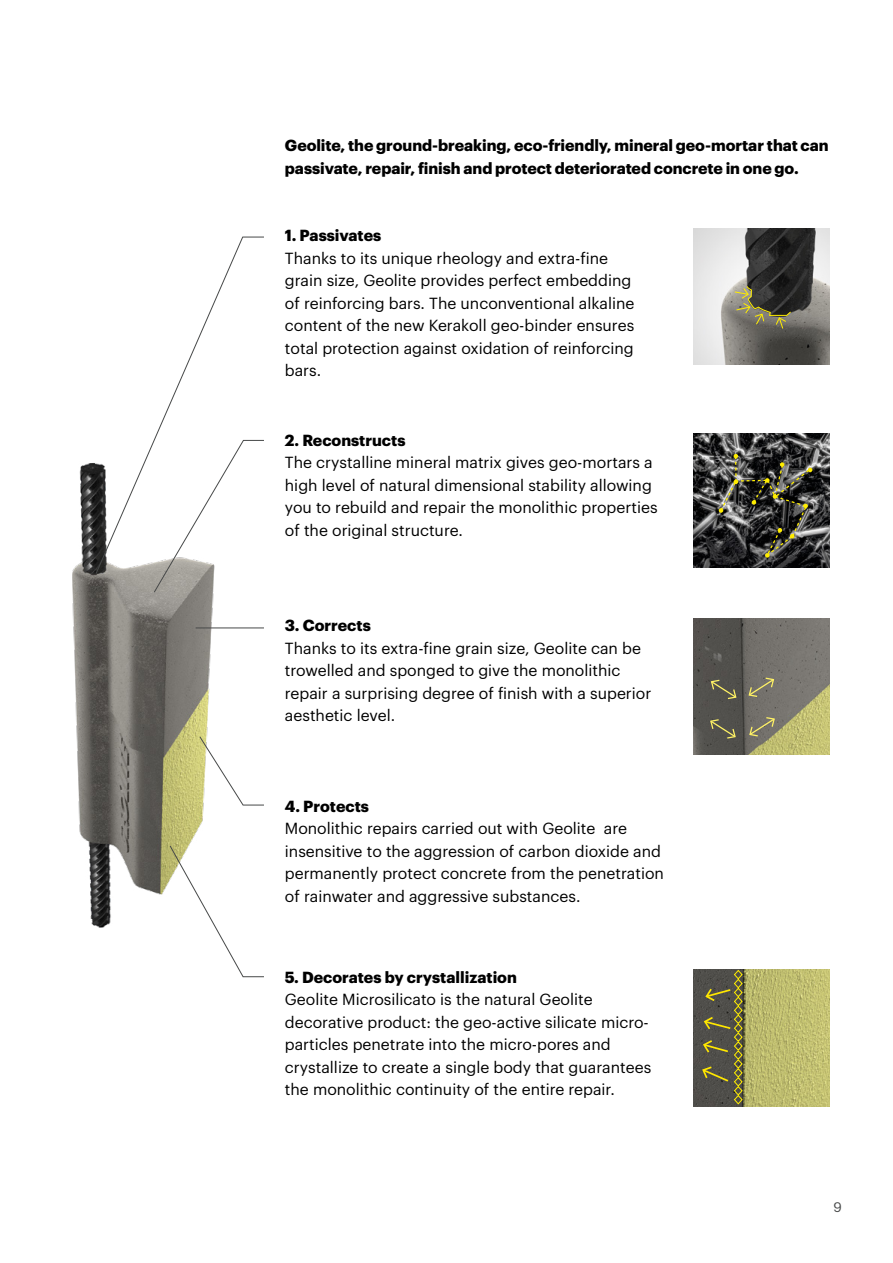
<style>
.page{position:relative;width:893px;height:1263px;background:#fff}
.page>*{position:absolute;margin:0;border:0;box-sizing:border-box;transform-origin:0 0}
.t1{font:15.75px/22.5px "Graphik";color:#000}
.t2{font:700 15.75px/22.5px "Graphik";color:#000}
.t3{font:13.5px "Graphik";color:#474949}
</style>
<div class="page">
<img style="left:693px;top:228px;width:136px;height:136px">
<svg style="left:734px;top:244px;width:58px;height:98px;background:#5d5b52"></svg>
<img style="left:693px;top:433px;width:136px;height:134px">
<svg style="left:719px;top:454px;width:93px;height:104px;background:#45443c"></svg>
<img style="left:693px;top:618px;width:136px;height:137px">
<svg style="left:748px;top:677px;width:27px;height:21px"></svg>
<svg style="left:748px;top:716px;width:28px;height:21px"></svg>
<svg style="left:710px;top:679px;width:27px;height:21px"></svg>
<svg style="left:709px;top:718px;width:28px;height:21px"></svg>
<img style="left:693px;top:970px;width:136px;height:136px">
<svg style="left:701px;top:969px;width:42px;height:136px;background:#615d41"></svg>
<img style="left:72px;top:463px;width:170px;height:465px">
<svg style="left:95px;top:236px;width:149px;height:338px"></svg>
<svg style="left:153px;top:440px;width:111px;height:153px"></svg>
<svg style="left:199px;top:736px;width:65px;height:70px"></svg>
<svg style="left:169px;top:845px;width:95px;height:132px"></svg>
<hr style="left:196px;top:627px;width:68px;height:1px;background:#474949">
<svg style="left:242px;top:237px;width:22px;height:1px"></svg>
<p class="t2" style="left:285px;top:133px;width:545px">Geolite, the ground-breaking, eco-friendly, mineral geo-mortar that can passivate, repair, finish and protect deteriorated concrete in one go.</p>
<p class="t2" style="left:285px;top:223px;width:98px">1. Passivates</p>
<p class="t1" style="left:285px;top:245px;width:351px">Thanks to its unique rheology and extra-fine grain size, Geolite provides perfect embedding of reinforcing bars. The unconventional alkaline content of the new Kerakoll geo-binder ensures total protection against oxidation of reinforcing bars.</p>
<p class="t2" style="left:285px;top:427px;width:122px">2. Reconstructs</p>
<p class="t1" style="left:285px;top:450px;width:374px">The crystalline mineral matrix gives geo-mortars a high level of natural dimensional stability allowing you to rebuild and repair the monolithic properties of the original structure.</p>
<p class="t2" style="left:285px;top:613px;width:87px">3. Corrects</p>
<p class="t1" style="left:285px;top:636px;width:368px">Thanks to its extra-fine grain size, Geolite can be trowelled and sponged to give the monolithic repair a surprising degree of finish with a superior aesthetic level.</p>
<p class="t2" style="left:285px;top:793px;width:86px">4. Protects</p>
<p class="t1" style="left:285px;top:816px;width:381px">Monolithic repairs carried out with Geolite are insensitive to the aggression of carbon dioxide and permanently protect concrete from the penetration of rainwater and aggressive substances.</p>
<p class="t2" style="left:285px;top:964px;width:234px">5. Decorates by crystallization</p>
<p class="t1" style="left:285px;top:987px;width:368px">Geolite Microsilicato is the natural Geolite decorative product: the geo-active silicate micro&shy;particles penetrate into the micro-pores and crystallize to create a single body that guarantees the monolithic continuity of the entire repair.</p>
<p class="t3" style="left:834px;top:1197px;width:10px">9</p>
</div>
